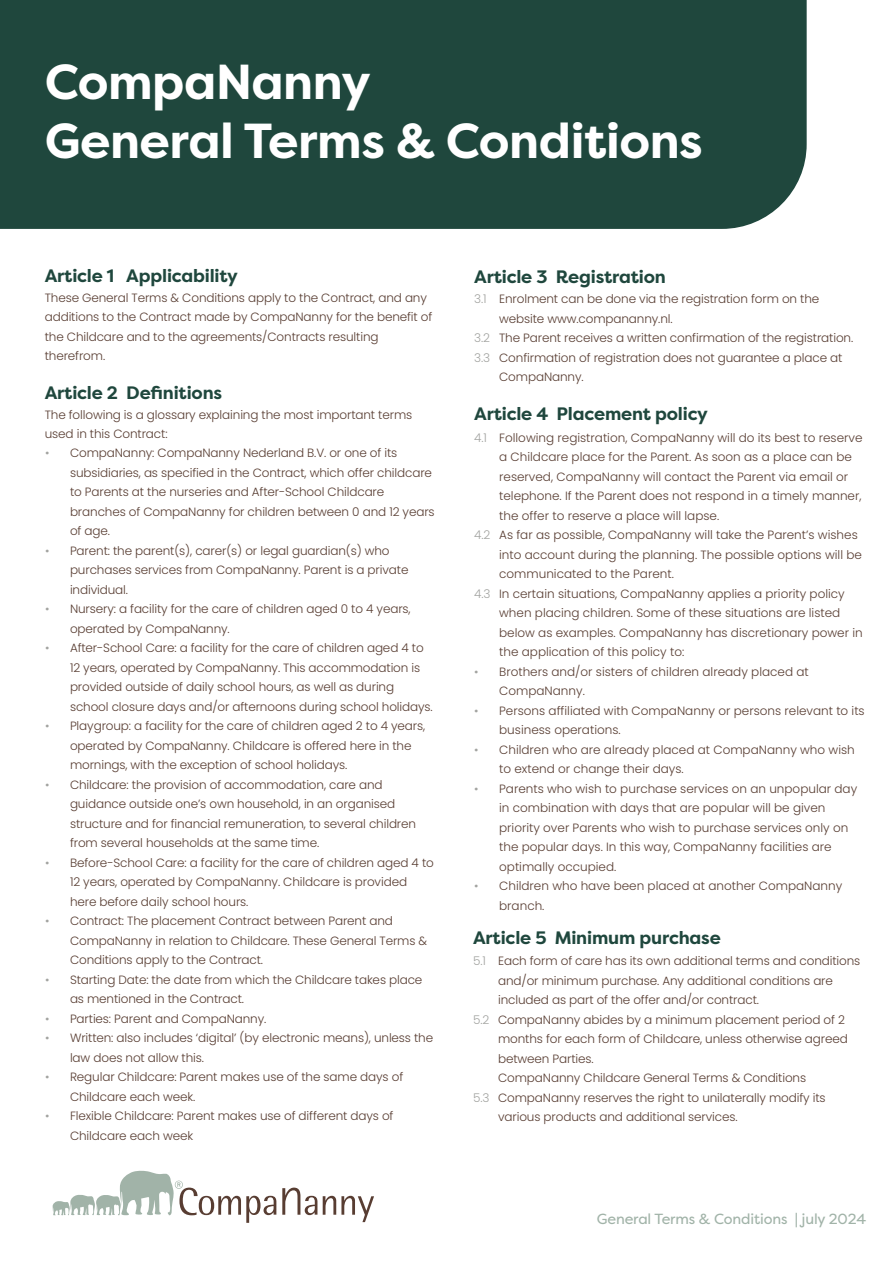
<style>
.page{position:relative;width:893px;height:1263px;background:#fff}
.page>*{position:absolute;margin:0;border:0;box-sizing:border-box;transform-origin:0 0}
.t1{font:700 49.05px/58.9px "Filson Pro";letter-spacing:-.01em;color:#fff}
.t2{font:700 18px "Filson Pro";letter-spacing:-.01em;color:#1f473d}
.t3{font:14.7px "Filson Pro";letter-spacing:-.01em;color:#a1b3a8}
.t4{font:300 12px/19.5px "Poppins";letter-spacing:-.01em;color:#583d32}
.t5{font:300 12px/19.5px "Poppins";color:#a2a3a0}
</style>
<div class="page">
<div style="left:0;top:0;width:807px;height:229px;background:#1f473d"></div>
<svg style="left:53px;top:1170px;width:223px;height:53px"></svg>
<svg style="left:282px;top:1187px;width:35px;height:28px"></svg>
<svg style="left:323px;top:1196px;width:51px;height:26px"></svg>
<h1 class="t1" style="left:45px;top:54px;width:660px">CompaNanny<br>General Terms &amp; Conditions</h1>
<h2 class="t2" style="left:45px;top:265px;width:195px">Article 1 Applicability</h2>
<p class="t4" style="left:45px;top:288px;width:389px">These General Terms &amp; Conditions apply to the Contract, and any additions to the Contract made by CompaNanny for the benefit of the Childcare and to the agreements/Contracts resulting therefrom.</p>
<h2 class="t2" style="left:45px;top:382px;width:179px">Article 2 Definitions</h2>
<p class="t4" style="left:45px;top:405px;width:369px">The following is a glossary explaining the most important terms used in this Contract:</p>
<p class="t5" style="left:45px;top:443px;width:6px">•</p>
<p class="t4" style="left:70px;top:443px;width:366px">CompaNanny: CompaNanny Nederland B.V. or one of its subsidiaries, as specified in the Contract, which offer childcare to Parents at the nurseries and After-School Childcare branches of CompaNanny for children between 0 and 12 years of age.<br>Parent: the parent(s), carer(s) or legal guardian(s) who purchases services from CompaNanny. Parent is a private individual.<br>Nursery: a facility for the care of children aged 0 to 4 years, operated by CompaNanny.<br>After-School Care: a facility for the care of children aged 4 to 12 years, operated by CompaNanny. This accommodation is provided outside of daily school hours, as well as during school closure days and/or afternoons during school holidays.<br>Playgroup: a facility for the care of children aged 2 to 4 years, operated by CompaNanny. Childcare is offered here in the mornings, with the exception of school holidays.<br>Childcare: the provision of accommodation, care and guidance outside one’s own household, in an organised structure and for financial remuneration, to several children from several households at the same time.<br>Before-School Care: a facility for the care of children aged 4 to 12 years, operated by CompaNanny. Childcare is provided here before daily school hours.<br>Contract: The placement Contract between Parent and CompaNanny in relation to Childcare. These General Terms &amp; Conditions apply to the Contract.<br>Starting Date: the date from which the Childcare takes place as mentioned in the Contract.<br>Parties: Parent and CompaNanny.<br>Written: also includes ‘digital’ (by electronic means), unless the law does not allow this.<br>Regular Childcare: Parent makes use of the same days of Childcare each week.<br>Flexible Childcare: Parent makes use of different days of Childcare each week</p>
<p class="t5" style="left:45px;top:541px;width:6px">•</p>
<p class="t5" style="left:45px;top:599px;width:6px">•</p>
<p class="t5" style="left:45px;top:638px;width:6px">•</p>
<p class="t5" style="left:45px;top:716px;width:6px">•</p>
<p class="t5" style="left:45px;top:775px;width:6px">•</p>
<p class="t5" style="left:45px;top:853px;width:6px">•</p>
<p class="t5" style="left:45px;top:911px;width:6px">•</p>
<p class="t5" style="left:45px;top:970px;width:6px">•</p>
<p class="t5" style="left:45px;top:1009px;width:6px">• •</p>
<p class="t5" style="left:45px;top:1067px;width:6px">•</p>
<p class="t5" style="left:45px;top:1106px;width:6px">•</p>
<h2 class="t2" style="left:474px;top:265px;width:193px">Article 3 Registration</h2>
<p class="t5" style="left:474px;top:289px;width:14px">3.1</p>
<p class="t5" style="left:474px;top:328px;width:17px">3.2<br>3.3</p>
<p class="t4" style="left:499px;top:289px;width:356px">Enrolment can be done via the registration form on the website www.compananny.nl.<br>The Parent receives a written confirmation of the registration.<br>Confirmation of registration does not guarantee a place at CompaNanny.</p>
<h2 class="t2" style="left:474px;top:402px;width:235px">Article 4 Placement policy</h2>
<p class="t5" style="left:474px;top:428px;width:14px">4.1</p>
<p class="t5" style="left:474px;top:525px;width:18px">4.2</p>
<p class="t5" style="left:474px;top:584px;width:18px">4.3</p>
<p class="t5" style="left:474px;top:662px;width:6px">•</p>
<p class="t5" style="left:474px;top:701px;width:6px">•</p>
<p class="t5" style="left:474px;top:740px;width:6px">•</p>
<p class="t5" style="left:474px;top:779px;width:6px">•</p>
<p class="t5" style="left:474px;top:876px;width:6px">•</p>
<p class="t4" style="left:499px;top:428px;width:367px">Following registration, CompaNanny will do its best to reserve a Childcare place for the Parent. As soon as a place can be reserved, CompaNanny will contact the Parent via email or telephone. If the Parent does not respond in a timely manner, the offer to reserve a place will lapse.<br>As far as possible, CompaNanny will take the Parent’s wishes into account during the planning. The possible options will be communicated to the Parent.<br>In certain situations, CompaNanny applies a priority policy when placing children. Some of these situations are listed below as examples. CompaNanny has discretionary power in the application of this policy to:<br>Brothers and/or sisters of children already placed at CompaNanny.<br>Persons affiliated with CompaNanny or persons relevant to its business operations.<br>Children who are already placed at CompaNanny who wish to extend or change their days.<br>Parents who wish to purchase services on an unpopular day in combination with days that are popular will be given priority over Parents who wish to purchase services only on the popular days. In this way, CompaNanny facilities are optimally occupied.<br>Children who have been placed at another CompaNanny branch.</p>
<h2 class="t2" style="left:473px;top:927px;width:249px">Article 5 Minimum purchase</h2>
<p class="t5" style="left:473px;top:951px;width:14px">5.1</p>
<p class="t5" style="left:473px;top:1010px;width:18px">5.2</p>
<p class="t5" style="left:473px;top:1088px;width:18px">5.3</p>
<p class="t4" style="left:498px;top:951px;width:364px">Each form of care has its own additional terms and conditions and/or minimum purchase. Any additional conditions are included as part of the offer and/or contract.<br>CompaNanny abides by a minimum placement period of 2 months for each form of Childcare, unless otherwise agreed between Parties.<br>CompaNanny Childcare General Terms &amp; Conditions CompaNanny reserves the right to unilaterally modify its various products and additional services.</p>
<p class="t3" style="left:597px;top:1209px;width:271px">General Terms &amp; Conditions | july 2024</p>
</div>
